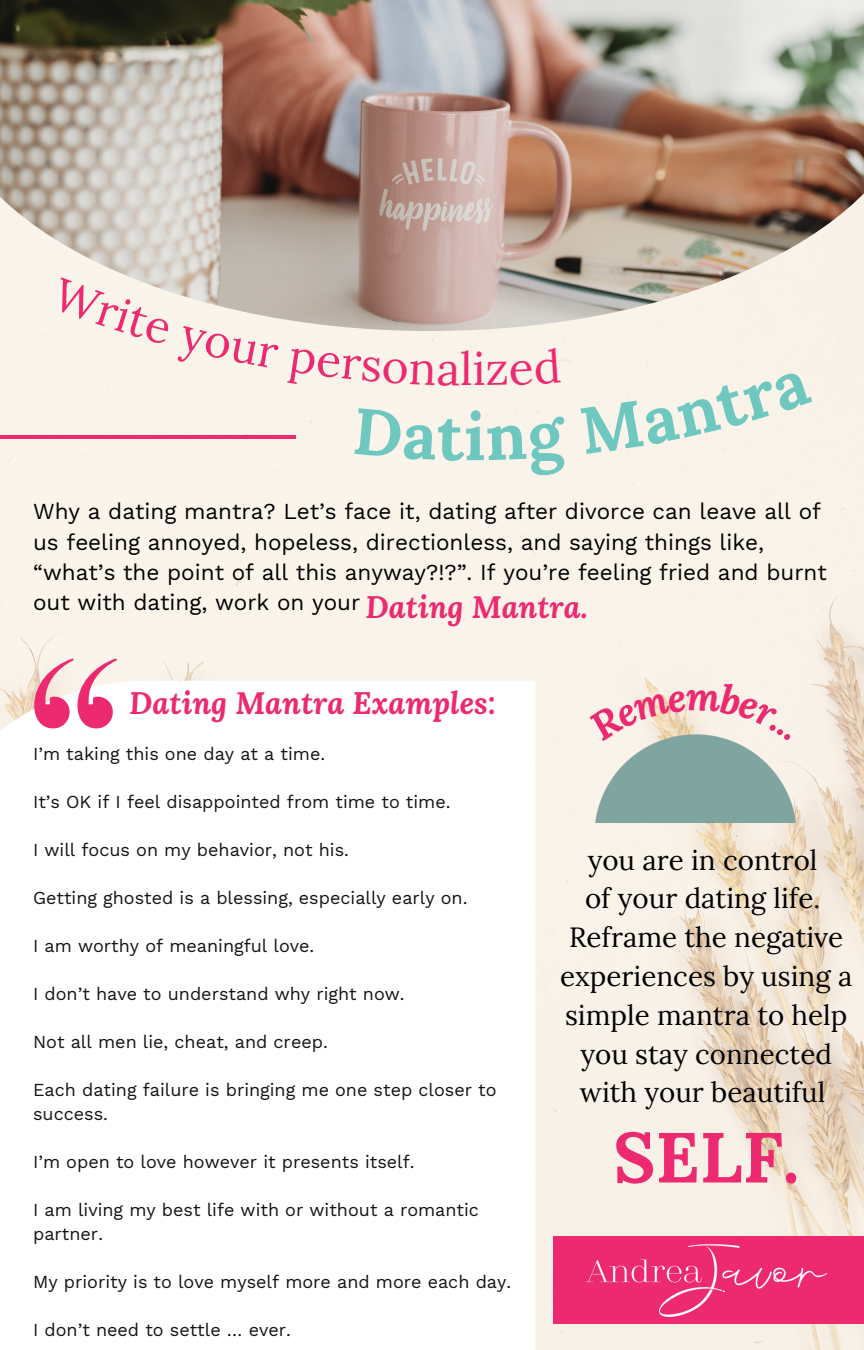
<style>
.page{position:relative;width:864px;height:1350px;background:#fff}
.page>*{position:absolute;margin:0;border:0;box-sizing:border-box;transform-origin:0 0}
.t1{font:700 70.88px "Lora";color:#ed296f}
.t2{font:700 65.48px "Lora";color:#6ec8c0}
.t3{font:45.68px "Lora";color:#ed296f}
.t4{font:italic 700 30.82px "Lora";color:#ed296f}
.t5{font:27.68px/38.7px "Lora";color:#000;text-align:center}
.t6{font:22.5px/30.4px "Work Sans";color:#000}
.t7{font:18px/24.1px "Work Sans";color:#121411}
</style>
<div class="page">
<img style="left:0;top:331px;width:864px;height:1019px">
<img style="left:0;top:0;width:864px;height:331px">
<hr style="left:0;top:435px;width:295px;height:4px;background:#ed296f">
<svg style="left:0;top:681px;width:536px;height:669px"></svg>
<svg style="left:34px;top:658px;width:83px;height:70px"></svg>
<div style="left:554px;top:1236px;width:310px;height:88px;background:#ed296f"></div>
<img style="left:594px;top:735px;width:203px;height:87px">
<img style="left:565px;top:1220px;width:282px;height:120px">
<svg style="left:50px;top:277px;width:229px;height:92px;background:#f1ebe2"></svg>
<div style="left:287px;top:347px;width:172px;height:39px;background:#faf4eb"></div>
<div style="left:487px;top:347px;width:74px;height:38px;background:#f9f3ea"></div>
<div style="left:354px;top:408px;width:111px;height:53px;background:#faf4eb"></div>
<div style="left:487px;top:416px;width:81px;height:60px;background:#f9f3ea"></div>
<div style="left:580px;top:369px;width:233px;height:86px;background:#f9f3ea"></div>
<svg style="left:588px;top:682px;width:203px;height:59px;background:#f3ece0"></svg>
<p class="t3" style="left:460px;top:339px;width:27px">li</p>
<p class="t2" style="left:464px;top:394px;width:23px">i</p>
<p class="t6" style="left:33px;top:496px;width:795px">Why a dating mantra? Let’s face it, dating after divorce can leave all of us feeling annoyed, hopeless, directionless, and saying things like, “what’s the point of all this anyway?!?”. If you’re feeling fried and burnt out with dating, work on your</p>
<p class="t4" style="left:366px;top:587px;width:224px">Dating Mantra.</p>
<p class="t4" style="left:129px;top:682px;width:368px">Dating Mantra Examples:</p>
<p class="t7" style="left:33px;top:741px;width:294px">I’m taking this one day at a time.</p>
<p class="t7" style="left:33px;top:789px;width:419px">It’s OK if I feel disappointed from time to time.</p>
<p class="t7" style="left:33px;top:837px;width:317px">I will focus on my behavior, not his.</p>
<p class="t7" style="left:33px;top:885px;width:436px">Getting ghosted is a blessing, especially early on.</p>
<p class="t7" style="left:33px;top:933px;width:283px">I am worthy of meaningful love.</p>
<p class="t7" style="left:33px;top:981px;width:373px">I don’t have to understand why right now.</p>
<p class="t7" style="left:33px;top:1029px;width:296px">Not all men lie, cheat, and creep.</p>
<p class="t7" style="left:33px;top:1077px;width:465px">Each dating failure is bringing me one step closer to success.</p>
<p class="t7" style="left:33px;top:1149px;width:383px">I’m open to love however it presents itself.</p>
<p class="t7" style="left:33px;top:1197px;width:447px">I am living my best life with or without a romantic partner.</p>
<p class="t7" style="left:33px;top:1269px;width:480px">My priority is to love myself more and more each day.</p>
<p class="t7" style="left:33px;top:1317px;width:259px">I don’t need to settle … ever.</p>
<p class="t5" style="left:588px;top:840px;width:231px">you are in control</p>
<p class="t5" style="left:585px;top:879px;width:237px">of your dating life.</p>
<p class="t5" style="left:560px;top:918px;width:294px">Reframe the negative experiences by using a simple mantra to help you stay connected with your beautiful</p>
<p class="t1" style="left:613px;top:1111px;width:188px">SELF.</p>
</div>
